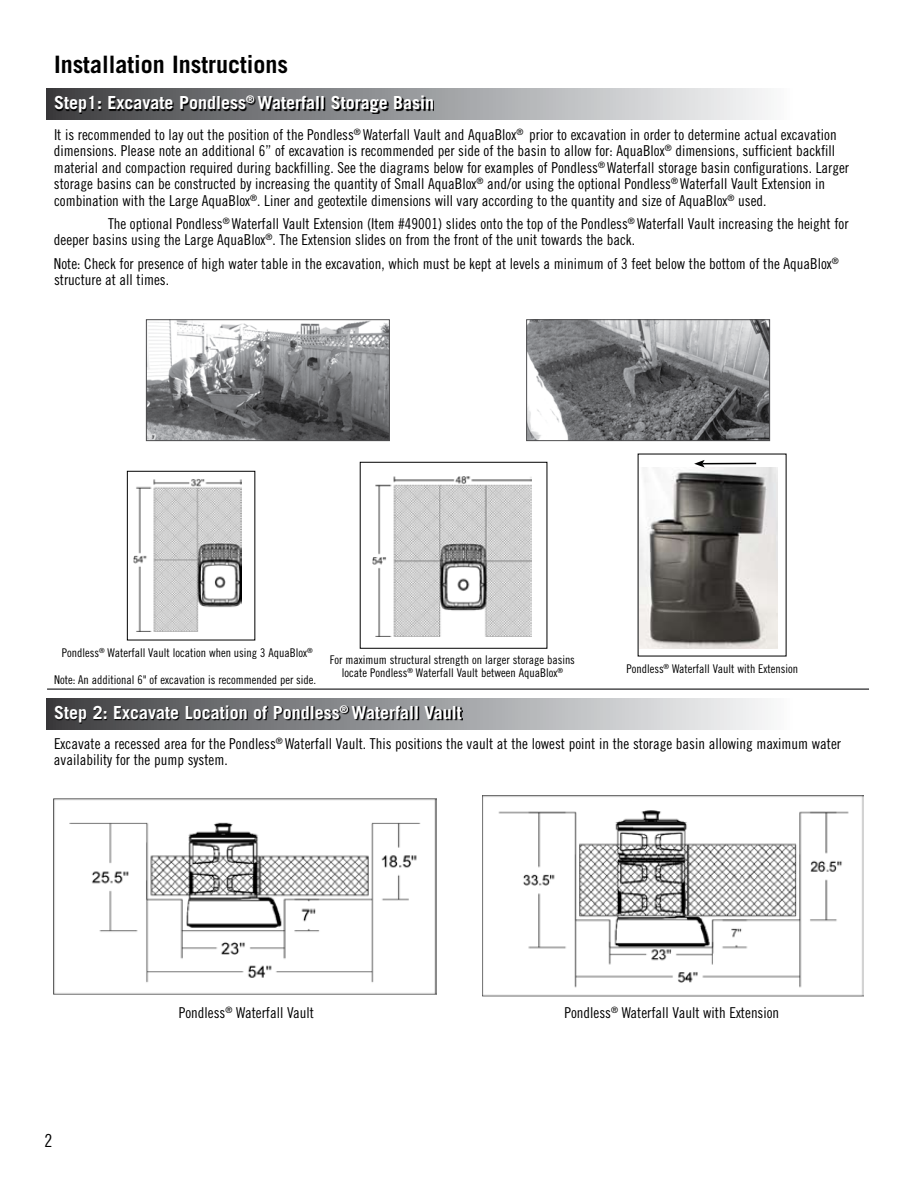
<style>
.page{position:relative;width:918px;height:1188px;background:#fff}
.page>*{position:absolute;margin:0;border:0;box-sizing:border-box;transform-origin:0 0}
.t1{font:700 24px "Trade Gothic LT Std";color:#000}
.t2{font:700 18px "Trade Gothic LT Std";color:#fff}
.t3{font:18px "Trade Gothic LT Std Cn 18";color:#000}
.t4{font:15px/16.5px "Trade Gothic LT Std Cn 18";color:#000}
.t5{font:12px/13.2px "Trade Gothic LT Std Cn 18";color:#000;text-align:center}
</style>
<div class="page">
<div style="left:47px;top:89px;width:871px;height:31px;background:linear-gradient(to right,#404245,#fff)"></div>
<img style="left:148px;top:321px;width:240px;height:118px">
<div style="left:146px;top:319px;width:244px;height:122px;border:1px solid #4d4d4f"></div>
<img style="left:528px;top:321px;width:240px;height:118px">
<div style="left:526px;top:319px;width:244px;height:122px;border:1px solid #4d4d4f"></div>
<svg style="left:56px;top:96px;width:378px;height:18px;background:#4d4e50"></svg>
<div style="left:47px;top:698px;width:871px;height:31px;background:linear-gradient(to right,#414245,#fff)"></div>
<svg style="left:56px;top:706px;width:407px;height:17px;background:#4e4f51"></svg>
<hr style="left:47px;top:688px;width:822px;height:2px;background:#4d4d4f">
<div style="left:360px;top:462px;width:187px;height:187px;border:1px solid #000"></div>
<img style="left:373px;top:476px;width:159px;height:160px">
<img style="left:133px;top:479px;width:109px;height:153px">
<div style="left:127px;top:471px;width:128px;height:169px;border:1px solid #000"></div>
<img style="left:640px;top:468px;width:137px;height:180px">
<hr style="left:702px;top:463px;width:54px;height:1px;background:#000">
<svg style="left:694px;top:460px;width:11px;height:8px"></svg>
<img style="left:54px;top:798px;width:382px;height:197px">
<img style="left:482px;top:795px;width:382px;height:202px">
<h1 class="t1" style="left:54px;top:50px;width:236px">Installation Instructions</h1>
<p class="t2" style="left:54px;top:92px;width:382px">Step1: Excavate Pondless<sup>®</sup> Waterfall Storage Basin</p>
<p class="t4" style="left:54px;top:126px;width:797px">It is recommended to lay out the position of the Pondless<sup>®</sup> Waterfall Vault and AquaBlox<sup>®</sup> prior to excavation in order to determine actual excavation dimensions. Please note an additional 6” of excavation is recommended per side of the basin to allow for: AquaBlox<sup>®</sup> dimensions, sufficient backfill material and compaction required during backfilling. See the diagrams below for examples of Pondless<sup>®</sup> Waterfall storage basin configurations. Larger storage basins can be constructed by increasing the quantity of Small AquaBlox<sup>®</sup> and/or using the optional Pondless<sup>®</sup> Waterfall Vault Extension in combination with the Large AquaBlox<sup>®</sup>. Liner and geotextile dimensions will vary according to the quantity and size of AquaBlox<sup>®</sup> used.</p>
<p class="t4" style="left:54px;top:215px;width:796px;text-indent:54px">The optional Pondless<sup>®</sup> Waterfall Vault Extension (Item #49001) slides onto the top of the Pondless<sup>®</sup> Waterfall Vault increasing the height for deeper basins using the Large AquaBlox<sup>®</sup>. The Extension slides on from the front of the unit towards the back.</p>
<p class="t4" style="left:54px;top:255px;width:786px">Note: Check for presence of high water table in the excavation, which must be kept at levels a minimum of 3 feet below the bottom of the AquaBlox<sup>® </sup>structure at all times.</p>
<p class="t5" style="left:62px;top:646px;width:252px">Pondless<sup>®</sup> Waterfall Vault location when using 3 AquaBlox<sup>®</sup></p>
<p class="t5" style="left:54px;top:673px;width:264px">Note: An additional 6" of excavation is recommended per side.</p>
<p class="t5" style="left:330px;top:653px;width:247px">For maximum structural strength on larger storage basins locate Pondless<sup>®</sup> Waterfall Vault between AquaBlox<sup>®</sup></p>
<p class="t5" style="left:626px;top:662px;width:173px">Pondless<sup>®</sup> Waterfall Vault with Extension</p>
<p class="t2" style="left:54px;top:701px;width:409px">Step 2: Excavate Location of Pondless<sup>®</sup> Waterfall Vault</p>
<p class="t4" style="left:54px;top:735px;width:789px">Excavate a recessed area for the Pondless<sup>®</sup> Waterfall Vault. This positions the vault at the lowest point in the storage basin allowing maximum water availability for the pump system.</p>
<p class="t3" style="left:45px;top:1130px;width:9px">2</p>
<p class="t4" style="left:179px;top:1004px;width:137px">Pondless<sup>®</sup> Waterfall Vault</p>
<p class="t4" style="left:564px;top:1004px;width:216px">Pondless<sup>®</sup> Waterfall Vault with Extension</p>
</div>
